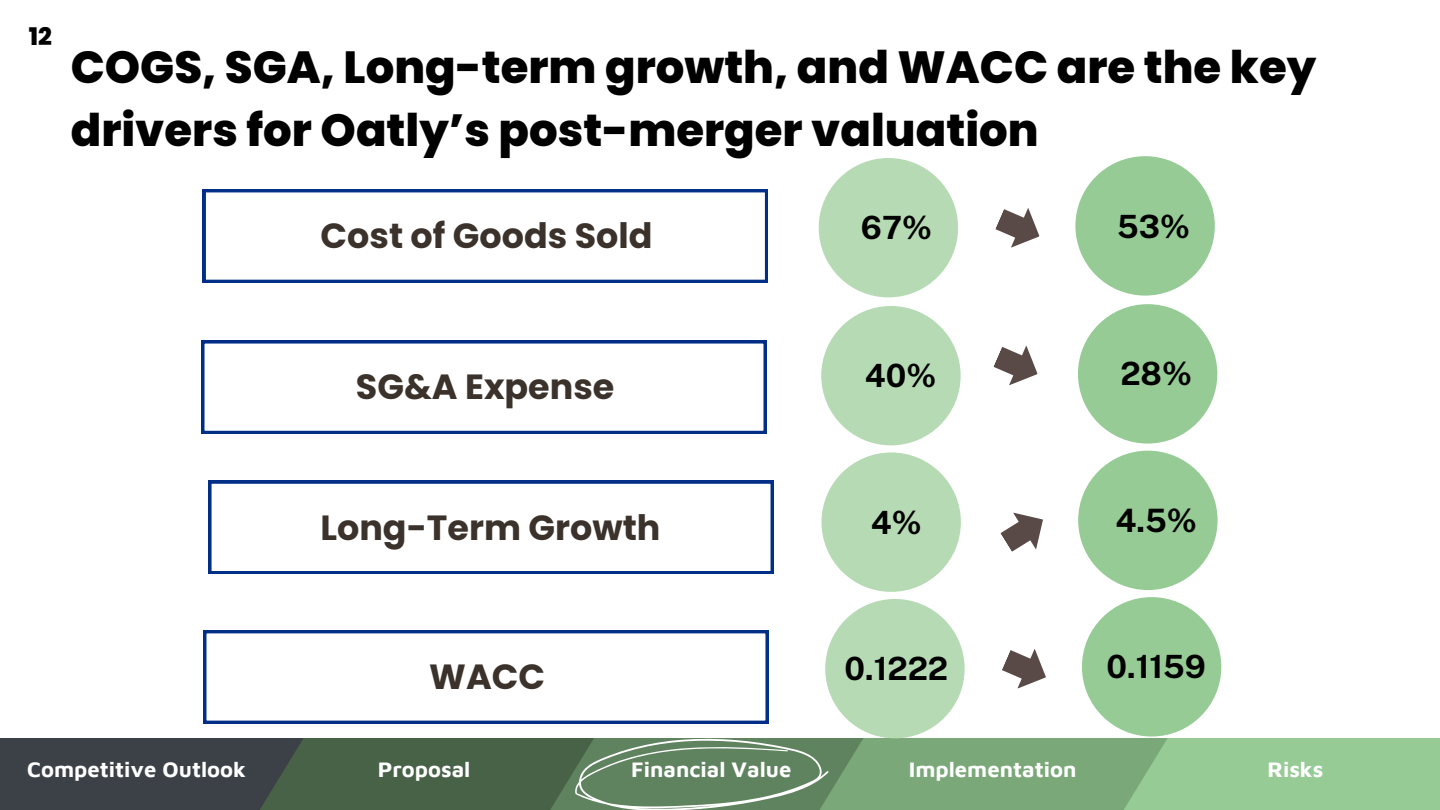
<style>
.page{position:relative;width:1440px;height:810px;background:#fff}
.page>*{position:absolute;margin:0;border:0;box-sizing:border-box;transform-origin:0 0}
.t1{font:800 45px/63px "Poppins";color:#000}
.t2{font:700 35px "Poppins";color:#3a322b}
.t3{font:700 32.2px "Public Sans";color:#000}
.t4{font:700 32px "Public Sans";color:#000}
.t5{font:800 24.2px "Poppins";color:#000}
.t6{font:700 22px "Maven Pro";color:#fff}
</style>
<div class="page">
<svg style="left:209px;top:481px;width:564px;height:93px"></svg>
<div style="left:821px;top:452px;width:140px;height:140px;background:#b6dbb4;border-radius:50%"></div>
<div style="left:1078px;top:451px;width:140px;height:139px;background:#96cb95;border-radius:50%"></div>
<svg style="left:1000px;top:513px;width:43px;height:39px"></svg>
<svg style="left:0;top:738px;width:1440px;height:72px;background:#668768"></svg>
<svg style="left:202px;top:341px;width:564px;height:93px"></svg>
<div style="left:821px;top:306px;width:140px;height:139px;background:#b6dbb4;border-radius:50%"></div>
<div style="left:1078px;top:304px;width:139px;height:140px;background:#96cb95;border-radius:50%"></div>
<svg style="left:993px;top:346px;width:45px;height:39px"></svg>
<div style="left:819px;top:158px;width:139px;height:139px;background:#b6dbb4;border-radius:50%"></div>
<div style="left:1075px;top:156px;width:140px;height:140px;background:#96cb95;border-radius:50%"></div>
<svg style="left:995px;top:208px;width:45px;height:40px"></svg>
<svg style="left:203px;top:189px;width:565px;height:93px"></svg>
<div style="left:825px;top:599px;width:140px;height:139px;background:#b6dbb4;border-radius:50%"></div>
<div style="left:1082px;top:597px;width:139px;height:140px;background:#96cb95;border-radius:50%"></div>
<svg style="left:1002px;top:649px;width:44px;height:40px"></svg>
<svg style="left:203px;top:630px;width:565px;height:93px"></svg>
<p class="t5" style="left:29px;top:19px;width:25px">12</p>
<p class="t1" style="left:71px;top:36px;width:1247px">COGS, SGA, Long-term growth, and WACC are the key drivers for Oatly’s post-merger valuation</p>
<p class="t2" style="left:321px;top:211px;width:333px">Cost of Goods Sold</p>
<h3 class="t4" style="left:861px;top:208px;width:73px">67%</h3>
<p class="t4" style="left:1117px;top:207px;width:74px">53%</p>
<h3 class="t2" style="left:356px;top:362px;width:260px">SG&amp;A Expense</h3>
<h2 class="t4" style="left:865px;top:356px;width:73px">40%</h2>
<h3 class="t4" style="left:1120px;top:355px;width:73px">28%</h3>
<h1 class="t2" style="left:320px;top:503px;width:341px">Long-Term Growth</h1>
<h3 class="t4" style="left:871px;top:503px;width:53px">4%</h3>
<h3 class="t3" style="left:1115px;top:501px;width:83px">4.5%</h3>
<p class="t2" style="left:429px;top:652px;width:117px">WACC</p>
<p class="t4" style="left:844px;top:650px;width:105px">0.1222</p>
<p class="t4" style="left:1107px;top:648px;width:101px">0.1159</p>
<p class="t6" style="left:27px;top:756px;width:220px">Competitive Outlook</p>
<p class="t6" style="left:378px;top:756px;width:94px">Proposal</p>
<p class="t6" style="left:631px;top:756px;width:162px">Financial Value</p>
<p class="t6" style="left:909px;top:756px;width:169px">Implementation</p>
<h3 class="t6" style="left:1267px;top:756px;width:58px">Risks</h3>
</div>
